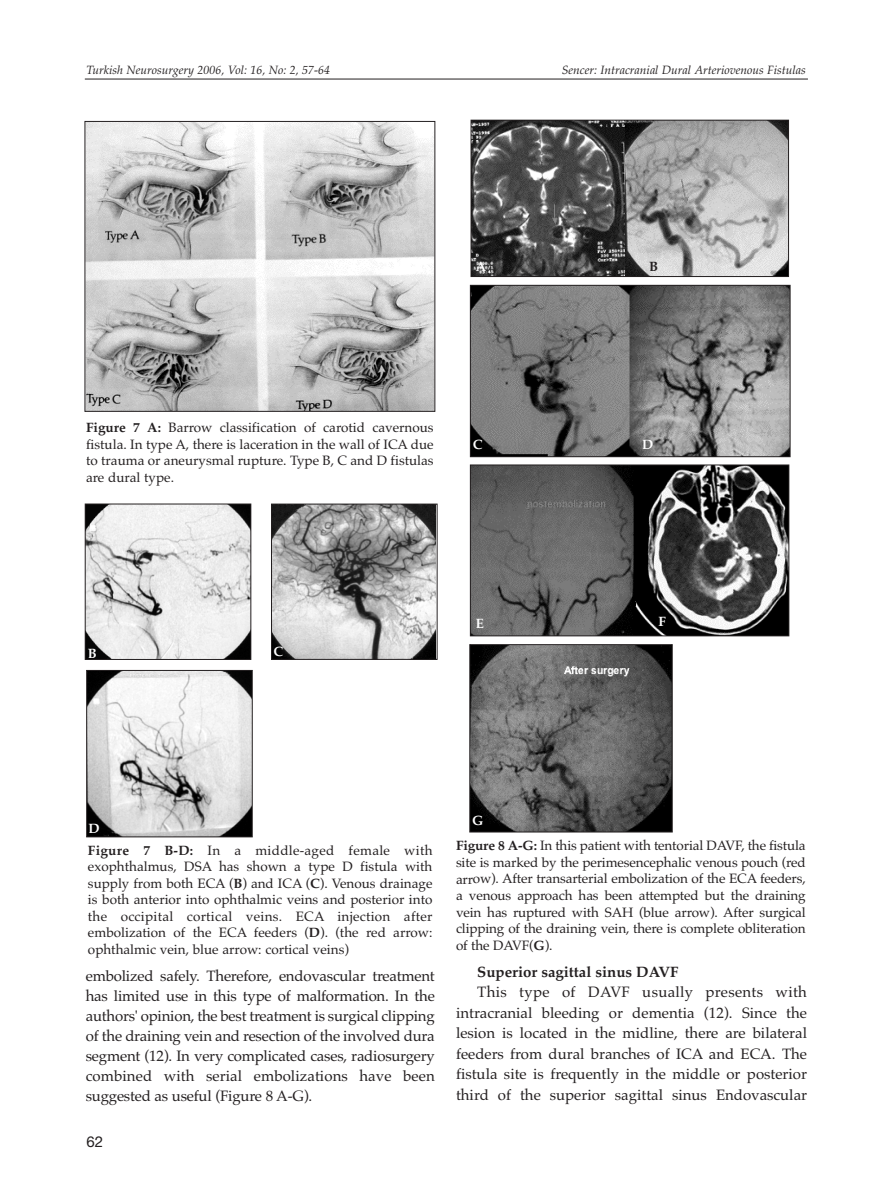
<style>
.page{position:relative;width:893px;height:1191px;background:#fff}
.page>*{position:absolute;margin:0;border:0;box-sizing:border-box;transform-origin:0 0}
.t1{font:15px/20.1px "Palatino TU";color:#231f20;text-align:justify}
.t2{font:700 15px "Palatino TU";color:#231f20}
.t3{font:15px "Helvetica Neue";color:#231f20}
.t4{font:13.5px/16.5px "Palatino TU";color:#231f20;text-align:justify}
.t5{font:700 13.5px "Palatino TU";color:#fff}
.t6{font:700 13.5px "Palatino TU";color:#231f20}
.t7{font:italic 12px "Palatino TU";color:#231f20}
.s1{font-weight:700}
</style>
<div class="page">
<hr style="left:85px;top:79px;width:723px;height:1px;background:#231f20">
<img style="left:87px;top:123px;width:346px;height:287px">
<div style="left:85px;top:121px;width:350px;height:291px;border:1px solid #231f20"></div>
<img style="left:87px;top:505px;width:162px;height:153px">
<div style="left:85px;top:503px;width:166px;height:157px;border:1px solid #231f20"></div>
<img style="left:88px;top:672px;width:163px;height:163px">
<div style="left:86px;top:670px;width:167px;height:167px;border:1px solid #231f20"></div>
<img style="left:273px;top:506px;width:162px;height:152px">
<div style="left:271px;top:504px;width:166px;height:156px;border:1px solid #231f20"></div>
<img style="left:473px;top:122px;width:314px;height:153px">
<div style="left:471px;top:120px;width:318px;height:157px;border:1px solid #231f20"></div>
<img style="left:472px;top:287px;width:316px;height:168px">
<div style="left:470px;top:285px;width:320px;height:172px;border:1px solid #231f20"></div>
<img style="left:472px;top:466px;width:315px;height:168px">
<div style="left:470px;top:464px;width:319px;height:172px;border:1px solid #231f20"></div>
<img style="left:471px;top:646px;width:200px;height:184px">
<div style="left:469px;top:644px;width:204px;height:188px;border:1px solid #231f20"></div>
<p class="t7" style="left:87px;top:63px;width:245px">Turkish Neurosurgery 2006, Vol: 16, No: 2, 57-64</p>
<p class="t7" style="left:562px;top:63px;width:246px">Sencer: Intracranial Dural Arteriovenous Fistulas</p>
<p class="t5" style="left:476px;top:258px;width:12px">A</p>
<p class="t6" style="left:649px;top:259px;width:11px">B</p>
<p class="t4" style="left:86px;top:419px;width:349px"><span class="s1">Figure 7 A:</span> Barrow classification of carotid cavernous fistula. In type A, there is laceration in the wall of ICA due to trauma or aneurysmal rupture. Type B, C and D fistulas are dural type.</p>
<p class="t5" style="left:473px;top:436px;width:11px">C</p>
<p class="t5" style="left:642px;top:436px;width:13px">D</p>
<p class="t5" style="left:88px;top:646px;width:11px">B</p>
<p class="t5" style="left:273px;top:643px;width:11px">C</p>
<p class="t5" style="left:476px;top:615px;width:10px">E</p>
<p class="t5" style="left:659px;top:614px;width:9px">F</p>
<p class="t5" style="left:88px;top:820px;width:13px">D</p>
<p class="t4" style="left:88px;top:842px;width:346px"><span class="s1">Figure 7 B-D:</span> In a middle-aged female with exophthalmus, DSA has shown a type D fistula with supply from both ECA (<span class="s1">B</span>) and ICA (<span class="s1">C</span>). Venous drainage is both anterior into ophthalmic veins and posterior into the occipital cortical veins. ECA injection after embolization of the ECA feeders (<span class="s1">D</span>). (the red arrow: ophthalmic vein, blue arrow: cortical veins)</p>
<p class="t1" style="left:86px;top:965px;width:351px">embolized safely. Therefore, endovascular treatment has limited use in this type of malformation. In the authors' opinion, the best treatment is surgical clipping of the draining vein and resection of the involved dura segment (12). In very complicated cases, radiosurgery combined with serial embolizations have been suggested as useful (Figure 8 A-G).</p>
<p class="t3" style="left:87px;top:1136px;width:18px">62</p>
<p class="t5" style="left:472px;top:812px;width:13px">G</p>
<p class="t4" style="left:456px;top:837px;width:351px"><span class="s1">Figure 8 A-G:</span> In this patient with tentorial DAVF, the fistula site is marked by the perimesencephalic venous pouch (red arrow). After transarterial embolization of the ECA feeders, a venous approach has been attempted but the draining vein has ruptured with SAH (blue arrow). After surgical clipping of the draining vein, there is complete obliteration of the DAVF(<span class="s1">G</span>).</p>
<p class="t2" style="left:477px;top:962px;width:203px">Superior sagittal sinus DAVF</p>
<p class="t1" style="left:456px;top:981px;width:353px;line-height:20.5px;text-indent:21px">This type of DAVF usually presents with intracranial bleeding or dementia (12). Since the lesion is located in the midline, there are bilateral feeders from dural branches of ICA and ECA. The fistula site is frequently in the middle or posterior third of the superior sagittal sinus Endovascular</p>
</div>
